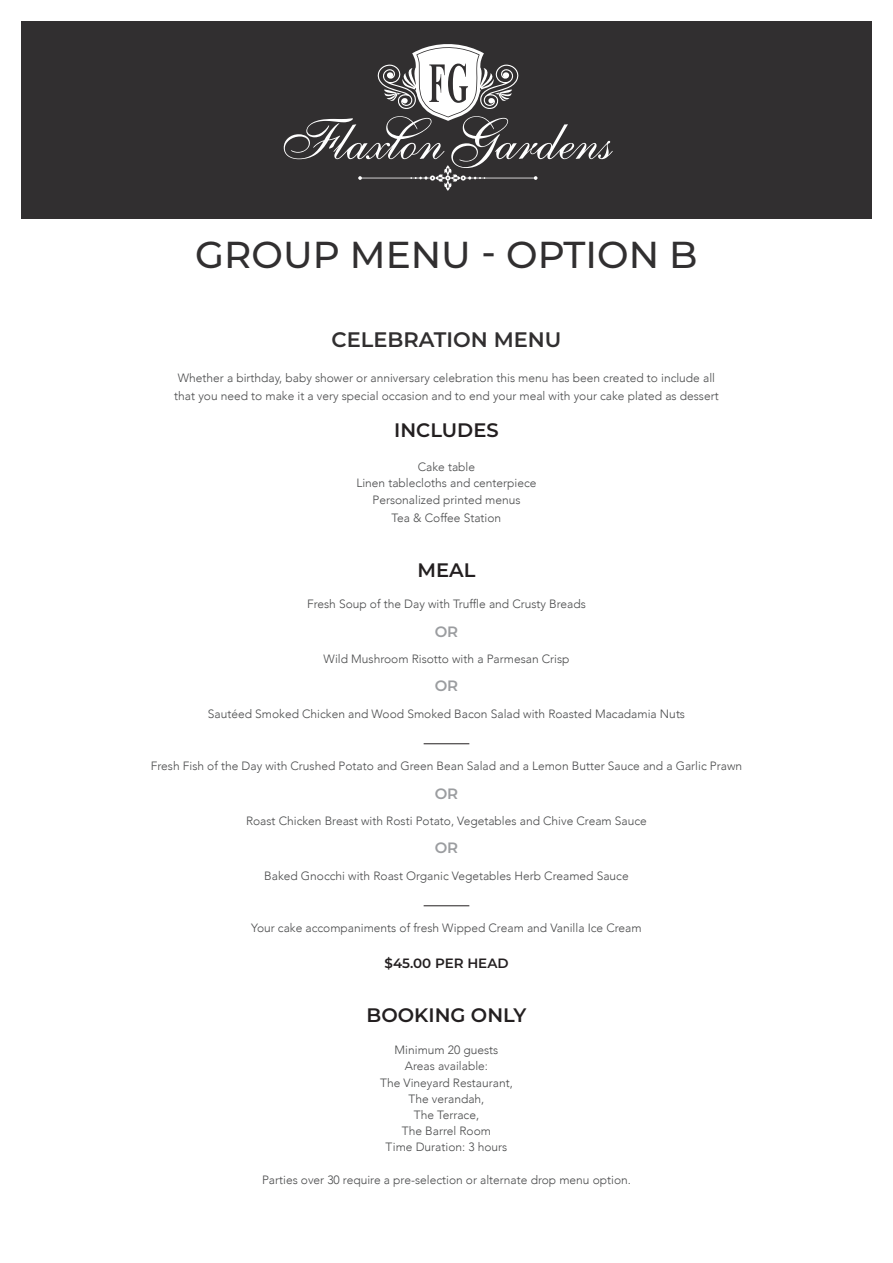
<style>
.page{position:relative;width:893px;height:1263px;background:#fff}
.page>*{position:absolute;margin:0;border:0;box-sizing:border-box;transform-origin:0 0}
.t1{font:500 37.5px "Montserrat";color:#312f30}
.t2{font:600 21px "Montserrat";color:#312f30}
.t3{font:600 19.5px "Montserrat";color:#231f20}
.t4{font:600 15px "Montserrat";color:#9b9da0}
.t5{font:600 13.5px "Montserrat";color:#231f20}
.t6{font:300 12px/16.2px "Avenir";color:#4a4b4c;text-align:center}
</style>
<div class="page">
<div style="left:21px;top:21px;width:851px;height:198px;background:#312f30"></div>
<svg style="left:284px;top:44px;width:329px;height:147px"></svg>
<hr style="left:424px;top:743px;width:45px;height:1px;background:#231f20">
<hr style="left:424px;top:905px;width:45px;height:1px;background:#231f20">
<h1 class="t1" style="left:195px;top:229px;width:504px">GROUP MENU - OPTION B</h1>
<h2 class="t2" style="left:332px;top:325px;width:231px">CELEBRATION MENU</h2>
<p class="t6" style="left:174px;top:368px;width:546px;line-height:18px;text-align:left">Whether a birthday, baby shower or anniversary celebration this menu has been created to include all that you need to make it a very special occasion and to end your meal with your cake plated as dessert</p>
<h3 class="t3" style="left:394px;top:416px;width:106px">INCLUDES</h3>
<p class="t6" style="left:356px;top:459px;width:182px">Cake table<br>Linen tablecloths and centerpiece<br>Personalized printed menus</p>
<p class="t6" style="left:392px;top:509px;width:111px">Tea &amp; Coffee Station</p>
<h3 class="t3" style="left:417px;top:556px;width:59px">MEAL</h3>
<p class="t6" style="left:307px;top:596px;width:280px">Fresh Soup of the Day with Truffle and Crusty Breads</p>
<p class="t4" style="left:435px;top:621px;width:25px">OR</p>
<p class="t6" style="left:323px;top:651px;width:248px">Wild Mushroom Risotto with a Parmesan Crisp</p>
<p class="t4" style="left:435px;top:675px;width:25px">OR</p>
<p class="t6" style="left:208px;top:705px;width:479px">Sautéed Smoked Chicken and Wood Smoked Bacon Salad with Roasted Macadamia Nuts</p>
<p class="t6" style="left:151px;top:758px;width:593px">Fresh Fish of the Day with Crushed Potato and Green Bean Salad and a Lemon Butter Sauce and a Garlic Prawn</p>
<p class="t4" style="left:435px;top:783px;width:25px">OR</p>
<p class="t6" style="left:246px;top:813px;width:402px">Roast Chicken Breast with Rosti Potato, Vegetables and Chive Cream Sauce</p>
<p class="t4" style="left:435px;top:837px;width:25px">OR</p>
<p class="t6" style="left:264px;top:867px;width:366px">Baked Gnocchi with Roast Organic Vegetables Herb Creamed Sauce</p>
<p class="t6" style="left:251px;top:920px;width:392px">Your cake accompaniments of fresh Wipped Cream and Vanilla Ice Cream</p>
<p class="t5" style="left:384px;top:954px;width:126px">$45.00 PER HEAD</p>
<h3 class="t3" style="left:367px;top:1001px;width:161px">BOOKING ONLY</h3>
<p class="t6" style="left:380px;top:1042px;width:134px">Minimum 20 guests<br>Areas available:<br>The Vineyard Restaurant,<br>The verandah,<br>The Terrace,<br>The Barrel Room<br>Time Duration: 3 hours</p>
<p class="t6" style="left:262px;top:1171px;width:370px">Parties over 30 require a pre-selection or alternate drop menu option.</p>
</div>
